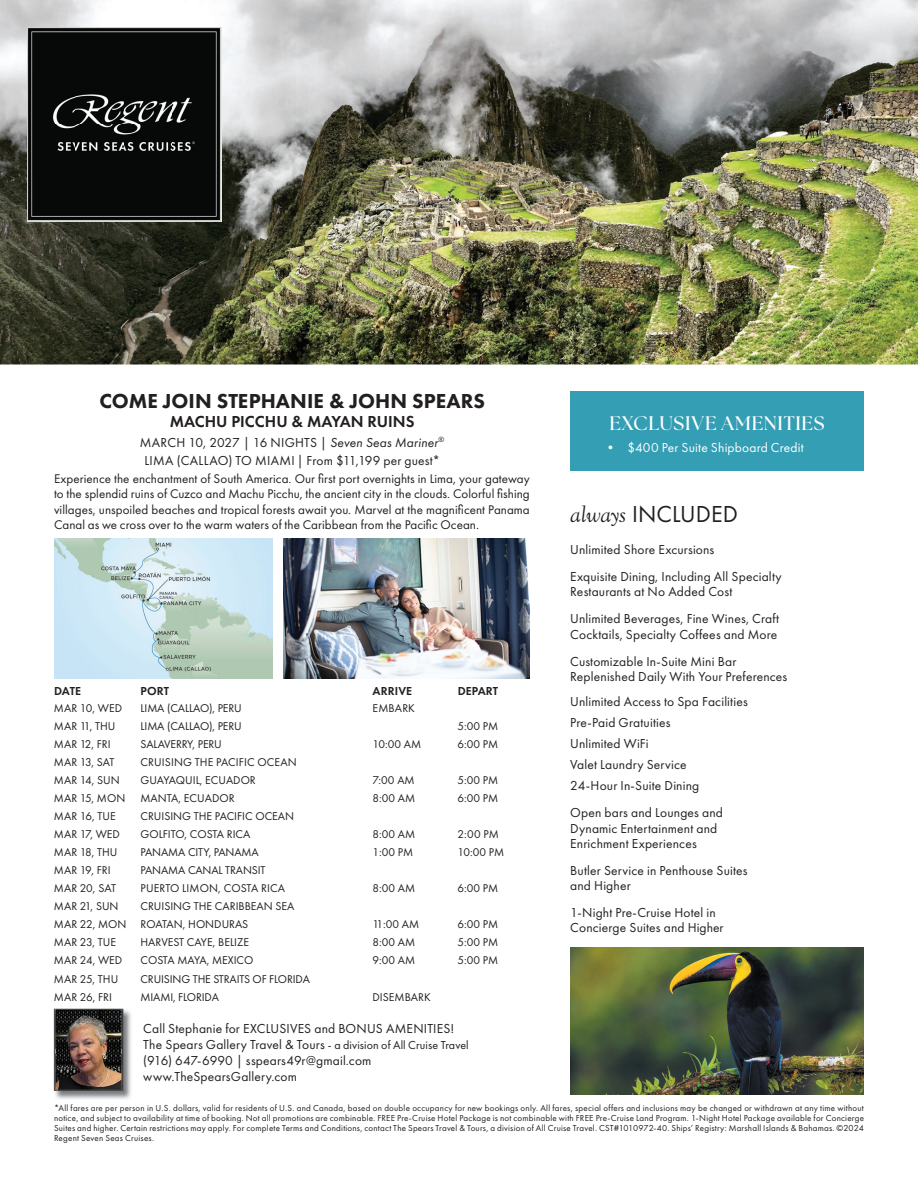
<style>
.page{position:relative;width:918px;height:1188px;background:#fff}
.page>*{position:absolute;margin:0;border:0;box-sizing:border-box;transform-origin:0 0}
.t1{font:24px "Futura PT";color:#231f20}
.t2{font:800 21px "Futura PT";letter-spacing:.005em;color:#231f20}
.t3{font:700 19.5px "The Seasons";letter-spacing:.035em;color:#fff}
.t4{font:600 16.5px "Futura PT";color:#231f20}
.t5{font:13.5px/15.3px "Futura PT";letter-spacing:.01em;color:#231f20}
.t6{font:13.5px "Futura PT";letter-spacing:.01em;color:#fff}
.t7{font:13.05px/15.6px "Futura PT";letter-spacing:.005em;color:#231f20;text-align:justify}
.t8{font:600 12px "Futura PT";letter-spacing:.01em;color:#231f20}
.t9{font:11.7px/18px "Futura PT";color:#231f20}
.t10{font:9px/9.9px "Futura PT";letter-spacing:.025em;color:#231f20;text-align:justify}
.s1{font-style:italic}
.s2{font-size:12px}
.s3{font-family:"Goudy Old Sty";font-style:italic}
</style>
<div class="page">
<img style="left:0;top:0;width:918px;height:364px">
<div style="left:570px;top:392px;width:294px;height:79px;background:#339eb4"></div>
<img style="left:54px;top:538px;width:219px;height:140px">
<img style="left:284px;top:538px;width:246px;height:140px">
<img style="left:55px;top:1009px;width:76px;height:90px">
<img style="left:56px;top:1011px;width:65px;height:78px">
<div style="left:54px;top:1009px;width:69px;height:82px;border:1px solid #57585a"></div>
<img style="left:570px;top:948px;width:294px;height:146px">
<img style="left:27px;top:27px;width:194px;height:194px">
<h2 class="t2" style="left:99px;top:387px;width:387px">COME JOIN STEPHANIE &amp; JOHN SPEARS</h2>
<p class="t4" style="left:170px;top:411px;width:246px">MACHU PICCHU &amp; MAYAN RUINS</p>
<p class="t5" style="left:140px;top:433px;width:306px;line-height:18px;text-align:center">MARCH 10, 2027 | 16 NIGHTS | <span class="s1">Seven Seas Mariner</span><sup>®<br></sup>LIMA (CALLAO) TO MIAMI | From $11,199 per guest*</p>
<p class="t7" style="left:54px;top:470px;width:477px">Experience the enchantment of South America. Our first port overnights in Lima, your gateway to the splendid ruins of Cuzco and Machu Picchu, the ancient city in the clouds. Colorful fishing villages, unspoiled beaches and tropical forests await you. Marvel at the magnificent Panama Canal as we cross over to the warm waters of the Caribbean from the Pacific Ocean.</p>
<p class="t8" style="left:54px;top:684px;width:29px">DATE</p>
<p class="t8" style="left:141px;top:684px;width:30px">PORT</p>
<p class="t8" style="left:373px;top:684px;width:41px">ARRIVE</p>
<p class="t8" style="left:458px;top:684px;width:42px">DEPART</p>
<p class="t9" style="left:54px;top:699px;width:70px">MAR 10, WED</p>
<p class="t9" style="left:141px;top:699px;width:103px">LIMA (CALLAO), PERU</p>
<p class="t9" style="left:373px;top:699px;width:44px">EMBARK</p>
<p class="t9" style="left:54px;top:717px;width:63px">MAR 11, THU</p>
<p class="t9" style="left:141px;top:717px;width:103px">LIMA (CALLAO), PERU</p>
<p class="t9" style="left:458px;top:717px;width:42px">5:00 PM</p>
<p class="t9" style="left:54px;top:735px;width:58px">MAR 12, FRI</p>
<p class="t9" style="left:141px;top:735px;width:83px">SALAVERRY, PERU</p>
<p class="t9" style="left:373px;top:735px;width:50px">10:00 AM</p>
<p class="t9" style="left:458px;top:735px;width:42px">6:00 PM</p>
<p class="t9" style="left:54px;top:753px;width:62px">MAR 13, SAT</p>
<p class="t9" style="left:141px;top:753px;width:158px">CRUISING THE PACIFIC OCEAN</p>
<p class="t9" style="left:54px;top:771px;width:67px">MAR 14, SUN</p>
<p class="t9" style="left:141px;top:771px;width:117px">GUAYAQUIL, ECUADOR</p>
<p class="t9" style="left:373px;top:771px;width:44px">7:00 AM</p>
<p class="t9" style="left:458px;top:771px;width:42px">5:00 PM</p>
<p class="t9" style="left:54px;top:789px;width:73px">MAR 15, MON</p>
<p class="t9" style="left:141px;top:789px;width:96px">MANTA, ECUADOR</p>
<p class="t9" style="left:373px;top:789px;width:44px">8:00 AM</p>
<p class="t9" style="left:458px;top:789px;width:42px">6:00 PM</p>
<p class="t9" style="left:54px;top:807px;width:63px">MAR 16, TUE</p>
<p class="t9" style="left:141px;top:807px;width:155px">CRUISING THE PACIFIC OCEAN</p>
<p class="t9" style="left:54px;top:825px;width:67px">MAR 17, WED</p>
<p class="t9" style="left:141px;top:825px;width:111px">GOLFITO, COSTA RICA</p>
<p class="t9" style="left:373px;top:825px;width:44px">8:00 AM</p>
<p class="t9" style="left:458px;top:825px;width:43px">2:00 PM</p>
<p class="t9" style="left:54px;top:843px;width:65px">MAR 18, THU</p>
<p class="t9" style="left:141px;top:843px;width:120px">PANAMA CITY, PANAMA</p>
<p class="t9" style="left:373px;top:843px;width:42px">1:00 PM</p>
<p class="t9" style="left:458px;top:843px;width:48px">10:00 PM</p>
<p class="t9" style="left:54px;top:861px;width:58px">MAR 19, FRI</p>
<p class="t9" style="left:141px;top:861px;width:127px">PANAMA CANAL TRANSIT</p>
<p class="t9" style="left:54px;top:879px;width:64px">MAR 20, SAT</p>
<p class="t9" style="left:141px;top:879px;width:146px">PUERTO LIMON, COSTA RICA</p>
<p class="t9" style="left:373px;top:879px;width:44px">8:00 AM</p>
<p class="t9" style="left:458px;top:879px;width:42px">6:00 PM</p>
<p class="t9" style="left:54px;top:897px;width:66px">MAR 21, SUN</p>
<p class="t9" style="left:54px;top:897px;width:242px;text-indent:87px">CRUISING THE CARIBBEAN SEA<br>MAR 22, MON ROATAN, HONDURAS</p>
<p class="t9" style="left:373px;top:915px;width:48px">11:00 AM</p>
<p class="t9" style="left:458px;top:915px;width:42px">6:00 PM</p>
<p class="t9" style="left:54px;top:933px;width:64px">MAR 23, TUE</p>
<p class="t9" style="left:141px;top:933px;width:110px">HARVEST CAYE, BELIZE</p>
<p class="t9" style="left:373px;top:933px;width:44px">8:00 AM</p>
<p class="t9" style="left:458px;top:933px;width:42px">5:00 PM</p>
<p class="t9" style="left:54px;top:952px;width:70px">MAR 24, WED</p>
<p class="t9" style="left:141px;top:952px;width:114px">COSTA MAYA, MEXICO</p>
<p class="t9" style="left:373px;top:952px;width:44px">9:00 AM</p>
<p class="t9" style="left:458px;top:952px;width:42px">5:00 PM</p>
<p class="t9" style="left:54px;top:970px;width:66px">MAR 25, THU</p>
<p class="t9" style="left:141px;top:970px;width:171px">CRUISING THE STRAITS OF FLORIDA</p>
<p class="t9" style="left:54px;top:988px;width:60px">MAR 26, FRI</p>
<p class="t9" style="left:141px;top:988px;width:80px">MIAMI, FLORIDA</p>
<p class="t9" style="left:373px;top:988px;width:60px">DISEMBARK</p>
<p class="t5" style="left:143px;top:1020px;width:327px;line-height:16.2px">Call Stephanie for EXCLUSIVES and BONUS AMENITIES!<br>The Spears Gallery Travel &amp; Tours <span class="s2">- a division of All Cruise Travel </span>(916) 647-6990 | sspears49r@gmail.com www.TheSpearsGallery.com</p>
<h3 class="t3" style="left:609px;top:410px;width:217px">EXCLUSIVE AMENITIES</h3>
<p class="t6" style="left:604px;top:440px;width:201px">• $400 Per Suite Shipboard Credit</p>
<h1 class="t1" style="left:570px;top:500px;width:169px"><span class="s3">always</span> INCLUDED</h1>
<p class="t5" style="left:570px;top:536px;width:213px;line-height:27px">Unlimited Shore Excursions<br>Exquisite Dining, Including All Specialty</p>
<p class="t5" style="left:570px;top:578px;width:210px;line-height:27px">Restaurants at No Added Cost<br>Unlimited Beverages, Fine Wines, Craft</p>
<p class="t5" style="left:570px;top:621px;width:209px;line-height:27px">Cocktails, Specialty Coffees and More<br>Customizable In-Suite Mini Bar</p>
<p class="t5" style="left:570px;top:664px;width:219px;line-height:25.2px">Replenished Daily With Your Preferences<br>Unlimited Access to Spa Facilities</p>
<p class="t5" style="left:570px;top:712px;width:131px;line-height:21px">Pre-Paid Gratuities<br>Unlimited WiFi<br>Valet Laundry Service<br>24-Hour In-Suite Dining</p>
<p class="t5" style="left:570px;top:805px;width:154px">Open bars and Lounges and<br>Dynamic Entertainment and<br>Enrichment Experiences</p>
<p class="t5" style="left:570px;top:863px;width:179px">Butler Service in Penthouse Suites and Higher</p>
<p class="t5" style="left:570px;top:905px;width:155px">1-Night Pre-Cruise Hotel in<br>Concierge Suites and Higher</p>
<p class="t10" style="left:54px;top:1103px;width:812px">*All fares are per person in U.S. dollars, valid for residents of U.S. and Canada, based on double occupancy for new bookings only. All fares, special offers and inclusions may be changed or withdrawn at any time without notice, and subject to availability at time of booking. Not all promotions are combinable. FREE Pre-Cruise Hotel Package is not combinable with FREE Pre-Cruise Land Program. 1-Night Hotel Package available for Concierge Suites and higher. Certain restrictions may apply. For complete Terms and Conditions, contact The Spears Travel &amp; Tours, a division of All Cruise Travel. CST#1010972-40. Ships’ Registry: Marshall Islands &amp; Bahamas. ©2024<br>Regent Seven Seas Cruises.</p>
</div>
